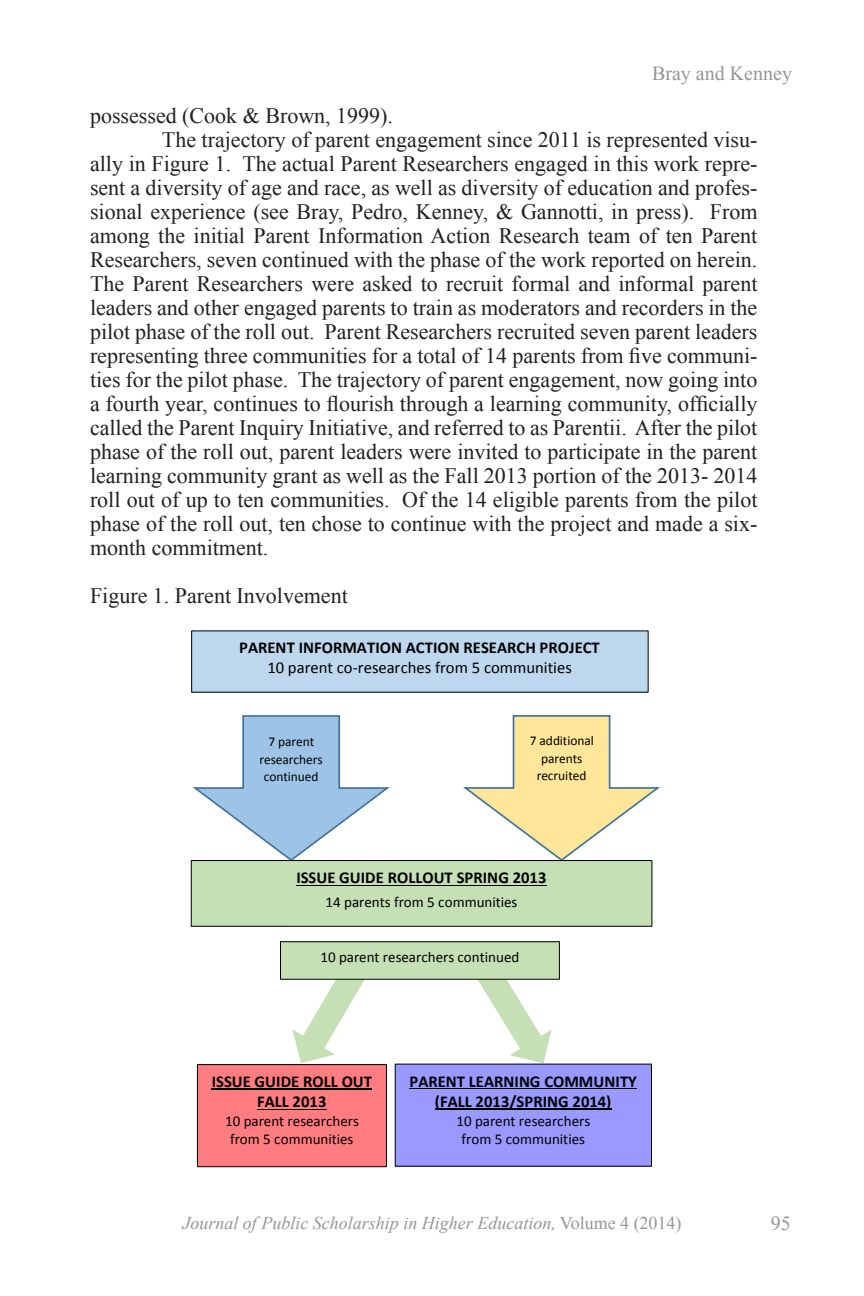
<style>
.page{position:relative;width:864px;height:1296px;background:#fff}
.page>*{position:absolute;margin:0;border:0;box-sizing:border-box;transform-origin:0 0}
.Body{font:22px/24px "Times New Roman";color:#231f20;text-align:justify}
.t1{font:20px "Times New Roman";color:#939598}
.t2{font:italic 18px "Times New Roman";color:#939598}
.t3{font:700 16.6px/20.4px "Calibri";color:#000;text-align:center}
.t4{font:15px/18px "Calibri";color:#000;text-align:center}
.t5{font:13.4px/17.6px "Calibri";letter-spacing:-.005em;color:#000;text-align:center}
.s1{font-weight:400}
.s2{font-style:normal}
</style>
<div class="page">
<div style="left:192px;top:631px;width:456px;height:61px;background:#bdd7ee"></div>
<svg style="left:463px;top:715px;width:197px;height:147px"></svg>
<svg style="left:193px;top:715px;width:197px;height:145px"></svg>
<div style="left:247px;top:727px;width:89px;height:69px;background:#9dc3e6"></div>
<div style="left:516px;top:726px;width:91px;height:65px;background:#ffe699"></div>
<div style="left:191px;top:861px;width:461px;height:65px;background:#c5e0b4"></div>
<div style="left:191px;top:860px;width:461px;height:67px;border:1px solid #000"></div>
<hr style="left:296px;top:885px;width:251px;height:1px;background:#000">
<svg style="left:292px;top:980px;width:72px;height:83px"></svg>
<svg style="left:478px;top:980px;width:74px;height:83px"></svg>
<div style="left:281px;top:942px;width:278px;height:37px;background:#c5e0b4"></div>
<div style="left:280px;top:941px;width:280px;height:39px;border:1px solid #000"></div>
<div style="left:197px;top:1065px;width:189px;height:102px;background:#ff7c80"></div>
<div style="left:197px;top:1064px;width:190px;height:103px;border:1px solid #000"></div>
<hr style="left:212px;top:1089px;width:160px;height:1px;background:#000">
<hr style="left:257px;top:1109px;width:70px;height:1px;background:#000">
<div style="left:395px;top:1064px;width:256px;height:102px;background:#99f"></div>
<hr style="left:410px;top:1088px;width:227px;height:1px;background:#000">
<hr style="left:435px;top:1109px;width:177px;height:1px;background:#000">
<p class="t1" style="left:652px;top:60px;width:141px">Bray and Kenney</p>
<p class="Body" style="left:90px;top:104px;width:305px">possessed (Cook &amp; Brown, 1999).</p>
<p class="Body" style="left:90px;top:128px;width:669px;text-indent:72px">The trajectory of parent engagement since 2011 is represented visu&shy;ally in Figure 1. The actual Parent Researchers engaged in this work repre&shy;sent a diversity of age and race, as well as diversity of education and profes&shy;sional experience (see Bray, Pedro, Kenney, &amp; Gannotti, in press). From among the initial Parent Information Action Research team of ten Parent Researchers, seven continued with the phase of the work reported on herein.<br>The Parent Researchers were asked to recruit formal and informal parent leaders and other engaged parents to train as moderators and recorders in the pilot phase of the roll out. Parent Researchers recruited seven parent leaders representing three communities for a total of 14 parents from five communi&shy;ties for the pilot phase. The trajectory of parent engagement, now going into a fourth year, continues to flourish through a learning community, officially called the Parent Inquiry Initiative, and referred to as Parentii. After the pilot phase of the roll out, parent leaders were invited to participate in the parent learning community grant as well as the Fall 2013 portion of the 2013- 2014 roll out of up to ten communities. Of the 14 eligible parents from the pilot phase of the roll out, ten chose to continue with the project and made a six&shy;month commitment.</p>
<p class="Body" style="left:90px;top:584px;width:259px">Figure 1. Parent Involvement</p>
<p class="t3" style="left:239px;top:637px;width:362px">PARENT INFORMATION ACTION RESEARCH PROJECT<br><span class="s1">10 parent co-researches from 5 communities</span></p>
<p class="t5" style="left:260px;top:733px;width:65px">7 parent researchers continued</p>
<p class="t5" style="left:530px;top:732px;width:66px">7 additional parents recruited</p>
<p class="t3" style="left:296px;top:867px;width:252px">ISSUE GUIDE ROLLOUT SPRING 2013</p>
<p class="t4" style="left:326px;top:893px;width:193px">14 parents from 5 communities</p>
<p class="t4" style="left:320px;top:948px;width:200px">10 parent researchers continued</p>
<p class="t3" style="left:212px;top:1071px;width:162px">ISSUE GUIDE ROLL OUT<br>FALL 2013</p>
<p class="t4" style="left:225px;top:1112px;width:135px">10 parent researchers from 5 communities</p>
<p class="t3" style="left:410px;top:1071px;width:229px">PARENT LEARNING COMMUNITY (FALL 2013/SPRING 2014)</p>
<p class="t4" style="left:456px;top:1111px;width:135px">10 parent researchers from 5 communities</p>
<p class="t2" style="left:182px;top:1211px;width:501px">Journal of Public Scholarship in Higher Education, <span class="s2">Volume 4 (2014)</span></p>
<p class="t1" style="left:771px;top:1210px;width:21px">95</p>
</div>
